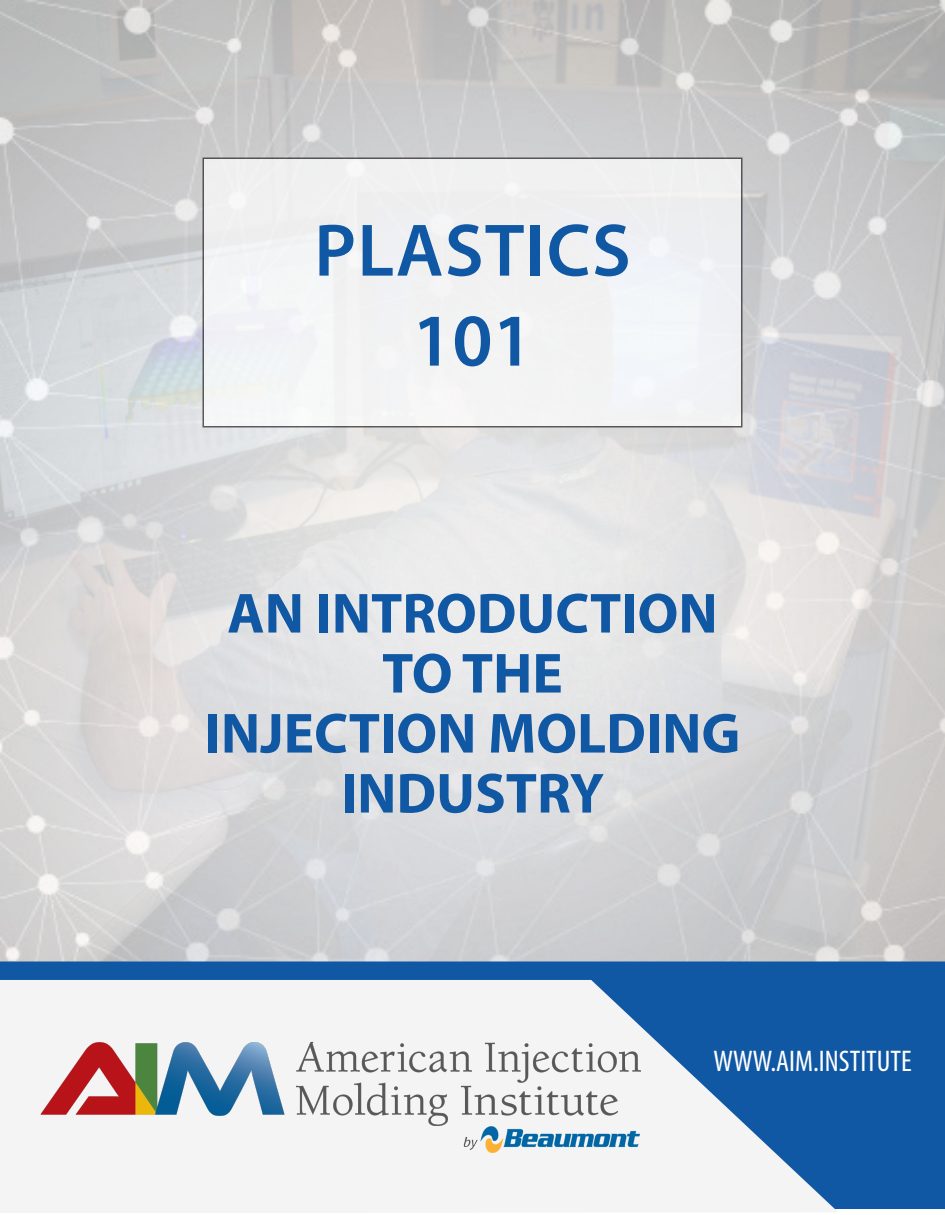
<style>
.page{position:relative;width:945px;height:1215px;background:#fff}
.page>*{position:absolute;margin:0;border:0;box-sizing:border-box;transform-origin:0 0}
.t1{font:600 75px "Myriad Pro";letter-spacing:.015em;color:#1158a4}
.t2{font:700 57px "Myriad Pro";color:#1158a4}
.t3{font:condensed 30px "Myriad Pro";color:#fff}
</style>
<div class="page">
<div style="left:0;top:961px;width:945px;height:248px;background:#1158a4"></div>
<svg style="left:0;top:980px;width:838px;height:233px;fill:#f4f4f5"></svg>
<div style="left:203px;top:158px;width:539px;height:269px;background:#f1f2f3"></div>
<div style="left:202px;top:158px;width:540px;height:270px;border:2px solid #231f20"></div>
<img style="left:40px;top:1034px;width:602px;height:126px">
<p class="t1" style="left:314px;top:203px;width:318px">PLASTICS</p>
<p class="t1" style="left:412px;top:293px;width:122px">101</p>
<p class="t2" style="left:227px;top:576px;width:492px">AN INTRODUCTION</p>
<p class="t2" style="left:382px;top:636px;width:182px">TO THE</p>
<p class="t2" style="left:205px;top:696px;width:537px">INJECTION MOLDING</p>
<p class="t2" style="left:341px;top:756px;width:265px">INDUSTRY</p>
<p class="t3" style="left:713px;top:1043px;width:200px">WWW.AIM.INSTITUTE</p>
</div>
